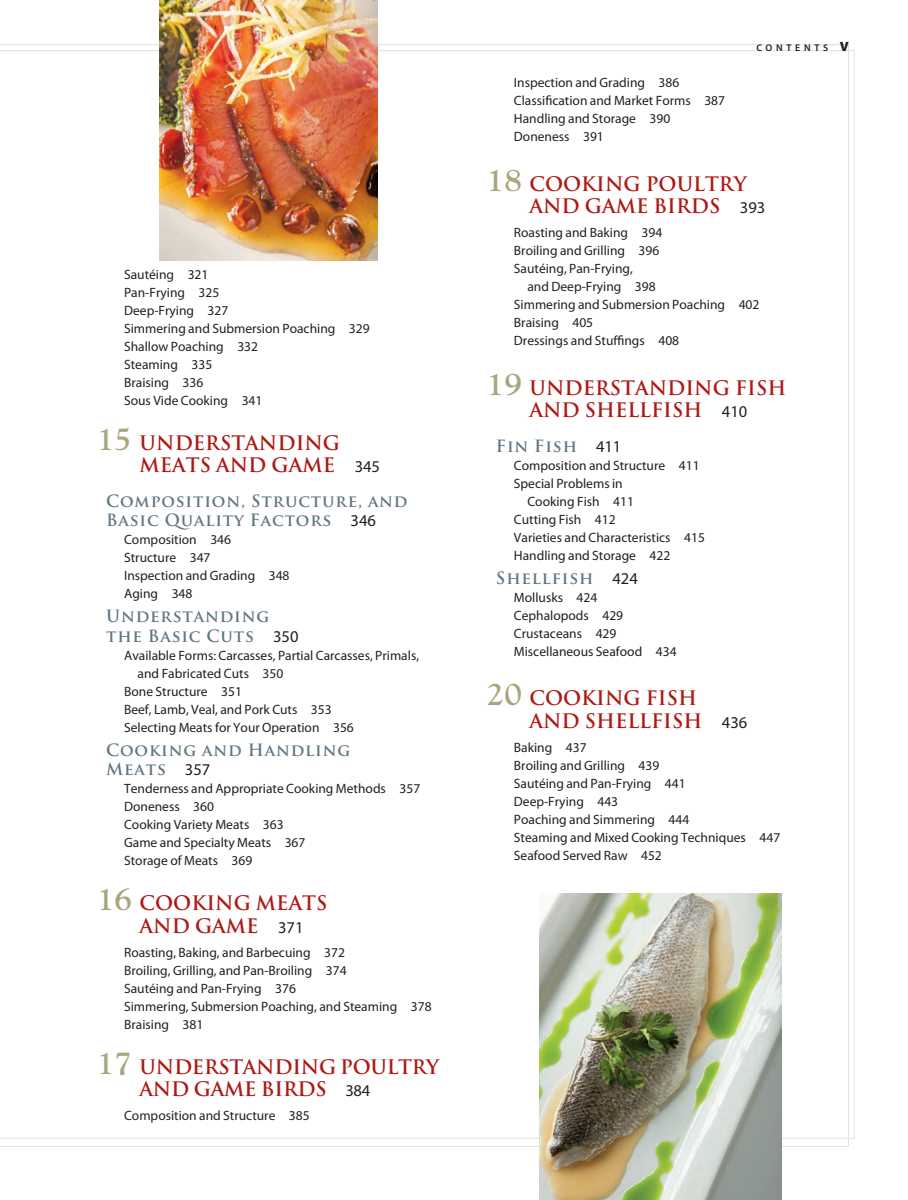
<style>
.page{position:relative;width:908px;height:1200px;background:#fff}
.page>*{position:absolute;margin:0;border:0;box-sizing:border-box;transform-origin:0 0}
.t1{font:700 19.5px/22.5px "Trajan Pro";color:#af1914}
.t2{font:700 16.5px/19.5px "Trajan Pro";letter-spacing:-.02em;color:#627782}
.t3{font:13.5px/18px "Myriad Pro";color:#231f20}
.t4{font:600 9.75px "Myriad Pro";letter-spacing:.38em;color:#231f20}
.s1{font-family:"Goudy Std";font-size:31.5px;color:#a8a57f}
.s2{font-family:"Myriad Pro";font-weight:400;font-size:16.5px;color:#231f20}
.s3{font-family:"Myriad Pro";font-weight:400;color:#231f20}
.s4{font-weight:900;font-size:13.5px}
</style>
<div class="page">
<img style="left:159px;top:0;width:218px;height:260px">
<img style="left:539px;top:893px;width:242px;height:307px">
<p class="t3" style="left:124px;top:265px;width:247px">Sautéing 321<br>Pan-Frying 325<br>Deep-Frying 327<br>Simmering and Submersion Poaching 329<br>Shallow Poaching 332<br>Steaming 335<br>Braising 336<br>Sous Vide Cooking 341</p>
<h1 class="t1" style="left:139px;top:431px;width:242px;text-indent:-42px"><span class="s1">15</span> UNDERSTANDING<br>MEATS AND GAME <span class="s2">345</span></h1>
<p class="t2" style="left:106px;top:491px;width:303px">COMPOSITION, STRUCTURE, AND<br>BASIC QUALITY FACTORS <span class="s3">346</span></p>
<p class="t3" style="left:124px;top:530px;width:167px">Composition 346<br>Structure 347<br>Inspection and Grading 348<br>Aging 348</p>
<p class="t2" style="left:106px;top:607px;width:194px">UNDERSTANDING<br>THE BASIC CUTS <span class="s3">350</span></p>
<p class="t3" style="left:124px;top:646px;width:296px">Available Forms: Carcasses, Partial Carcasses, Primals,</p>
<p class="t3" style="left:138px;top:664px;width:147px">and Fabricated Cuts 350</p>
<p class="t3" style="left:124px;top:682px;width:119px">Bone Structure 351</p>
<p class="t3" style="left:124px;top:700px;width:209px">Beef, Lamb, Veal, and Pork Cuts 353</p>
<p class="t3" style="left:124px;top:718px;width:231px">Selecting Meats for Your Operation 356</p>
<p class="t2" style="left:106px;top:740px;width:246px">COOKING AND HANDLING<br>MEATS <span class="s3">357</span></p>
<p class="t3" style="left:124px;top:779px;width:297px">Tenderness and Appropriate Cooking Methods 357<br>Doneness 360<br>Cooking Variety Meats 363<br>Game and Specialty Meats 367<br>Storage of Meats 369</p>
<h1 class="t1" style="left:139px;top:892px;width:189px;text-indent:-42px"><span class="s1">16</span> COOKING MEATS<br>AND GAME <span class="s2">371</span></h1>
<p class="t3" style="left:124px;top:943px;width:309px">Roasting, Baking, and Barbecuing 372<br>Broiling, Grilling, and Pan-Broiling 374<br>Sautéing and Pan-Frying 376<br>Simmering, Submersion Poaching, and Steaming 378<br>Braising 381</p>
<h1 class="t1" style="left:139px;top:1055px;width:301px;text-indent:-42px"><span class="s1">17</span> UNDERSTANDING POULTRY<br>AND GAME BIRDS <span class="s2">384</span></h1>
<p class="t3" style="left:124px;top:1106px;width:187px">Composition and Structure 385</p>
<p class="t4" style="left:756px;top:41px;width:94px">CONTENTS <span class="s4">V</span></p>
<p class="t3" style="left:513px;top:74px;width:213px">Inspection and Grading 386<br>Classification and Market Forms 387<br>Handling and Storage 390<br>Doneness 391</p>
<h1 class="t1" style="left:529px;top:173px;width:237px;text-indent:-42px"><span class="s1">18</span> COOKING POULTRY<br>AND GAME BIRDS <span class="s2">393</span></h1>
<p class="t3" style="left:513px;top:224px;width:150px">Roasting and Baking 394<br>Broiling and Grilling 396<br>Sautéing, Pan-Frying,</p>
<p class="t3" style="left:513px;top:278px;width:247px;text-indent:14px">and Deep-Frying 398<br>Simmering and Submersion Poaching 402<br>Braising 405<br>Dressings and Stuffings 408</p>
<h1 class="t1" style="left:486px;top:377px;width:301px;text-align:center"><span class="s1">19</span> UNDERSTANDING FISH<br>AND SHELLFISH <span class="s2">410</span></h1>
<p class="t2" style="left:495px;top:436px;width:127px">FIN FISH <span class="s3">411</span></p>
<p class="t3" style="left:513px;top:456px;width:187px">Composition and Structure 411</p>
<p class="t3" style="left:513px;top:474px;width:110px">Special Problems in</p>
<p class="t3" style="left:527px;top:492px;width:108px">Cooking Fish 411</p>
<p class="t3" style="left:513px;top:510px;width:103px">Cutting Fish 412</p>
<p class="t3" style="left:513px;top:528px;width:192px">Varieties and Characteristics 415</p>
<p class="t3" style="left:513px;top:546px;width:158px">Handling and Storage 422</p>
<p class="t2" style="left:495px;top:568px;width:143px">SHELLFISH <span class="s3">424</span></p>
<p class="t3" style="left:513px;top:588px;width:164px">Mollusks 424<br>Cephalopods 429<br>Crustaceans 429<br>Miscellaneous Seafood 434</p>
<h1 class="t1" style="left:529px;top:687px;width:219px;text-indent:-42px"><span class="s1">20</span> COOKING FISH<br>AND SHELLFISH <span class="s2">436</span></h1>
<p class="t3" style="left:513px;top:738px;width:268px">Baking 437<br>Broiling and Grilling 439<br>Sautéing and Pan-Frying 441<br>Deep-Frying 443<br>Poaching and Simmering 444<br>Steaming and Mixed Cooking Techniques 447<br>Seafood Served Raw 452</p>
</div>
